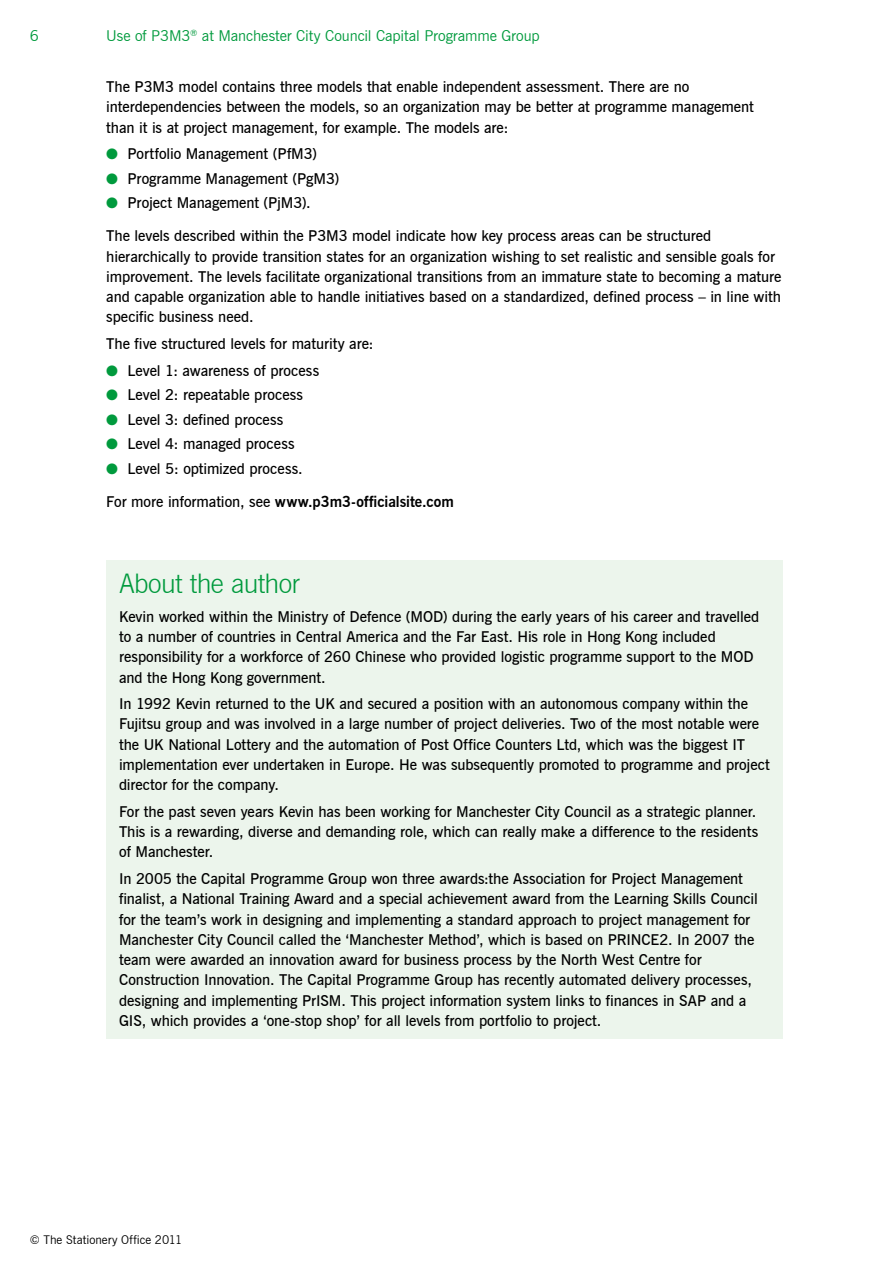
<style>
.page{position:relative;width:893px;height:1263px;background:#fff}
.page>*{position:absolute;margin:0;border:0;box-sizing:border-box;transform-origin:0 0}
.hdg1{font:300 27px "News Gothic BT";letter-spacing:-.025em;color:#009a3d}
.para{font:600 15px/20.2px "News Gothic BT";letter-spacing:-.005em;color:#000}
.t1{font:15px "News Gothic BT";letter-spacing:-.005em;color:#009a3d}
.para-2{font:700 15px "News Gothic BT";color:#000}
.t2{font:12px "News Gothic BT";letter-spacing:.005em;color:#000}
.s1{color:#009a3d}
.s2{font-weight:600}
</style>
<div class="page">
<div style="left:106px;top:560px;width:676px;height:478px;background:#ecf5ec"></div>
<p class="t1" style="left:30px;top:27px;width:11px">6</p>
<p class="t1" style="left:106px;top:27px;width:435px">Use of P3M3<sup>®</sup> at Manchester City Council Capital Programme Group</p>
<p class="para" style="left:106px;top:77px;width:649px">The P3M3 model contains three models that enable independent assessment. There are no interdependencies between the models, so an organization may be better at programme management than it is at project management, for example. The models are:</p>
<p class="para" style="left:106px;top:144px;width:212px"><span class="s1">●</span> Portfolio Management (PfM3)</p>
<p class="para" style="left:106px;top:168px;width:234px"><span class="s1">●</span> Programme Management (PgM3)</p>
<p class="para" style="left:106px;top:193px;width:206px"><span class="s1">●</span> Project Management (PjM3).</p>
<p class="para" style="left:106px;top:226px;width:677px">The levels described within the P3M3 model indicate how key process areas can be structured hierarchically to provide transition states for an organization wishing to set realistic and sensible goals for improvement. The levels facilitate organizational transitions from an immature state to becoming a mature and capable organization able to handle initiatives based on a standardized, defined process – in line with specific business need.</p>
<p class="para" style="left:106px;top:333px;width:269px">The five structured levels for maturity are:</p>
<p class="para" style="left:106px;top:360px;width:214px"><span class="s1">●</span> Level 1: awareness of process</p>
<p class="para" style="left:106px;top:385px;width:198px"><span class="s1">●</span> Level 2: repeatable process</p>
<p class="para" style="left:106px;top:409px;width:179px"><span class="s1">●</span> Level 3: defined process</p>
<p class="para" style="left:106px;top:434px;width:190px"><span class="s1">●</span> Level 4: managed process</p>
<p class="para" style="left:106px;top:458px;width:198px"><span class="s1">●</span> Level 5: optimized process.</p>
<p class="para-2" style="left:106px;top:492px;width:349px"><span class="s2">For more information, see</span> www.p3m3-officialsite.com</p>
<p class="hdg1" style="left:119px;top:567px;width:182px">About the author</p>
<p class="para" style="left:119px;top:606px;width:642px">Kevin worked within the Ministry of Defence (MOD) during the early years of his career and travelled to a number of countries in Central America and the Far East. His role in Hong Kong included responsibility for a workforce of 260 Chinese who provided logistic programme support to the MOD and the Hong Kong government.</p>
<p class="para" style="left:119px;top:694px;width:652px">In 1992 Kevin returned to the UK and secured a position with an autonomous company within the Fujitsu group and was involved in a large number of project deliveries. Two of the most notable were the UK National Lottery and the automation of Post Office Counters Ltd, which was the biggest IT implementation ever undertaken in Europe. He was subsequently promoted to programme and project director for the company.</p>
<p class="para" style="left:119px;top:801px;width:641px">For the past seven years Kevin has been working for Manchester City Council as a strategic planner.<br>This is a rewarding, diverse and demanding role, which can really make a difference to the residents of Manchester.</p>
<p class="para" style="left:119px;top:868px;width:640px">In 2005 the Capital Programme Group won three awards:the Association for Project Management finalist, a National Training Award and a special achievement award from the Learning Skills Council for the team’s work in designing and implementing a standard approach to project management for Manchester City Council called the ‘Manchester Method’, which is based on PRINCE2. In 2007 the team were awarded an innovation award for business process by the North West Centre for Construction Innovation. The Capital Programme Group has recently automated delivery processes, designing and implementing PrISM. This project information system links to finances in SAP and a GIS, which provides a ‘one-stop shop’ for all levels from portfolio to project.</p>
<p class="t2" style="left:30px;top:1233px;width:154px">© The Stationery Office 2011</p>
</div>
